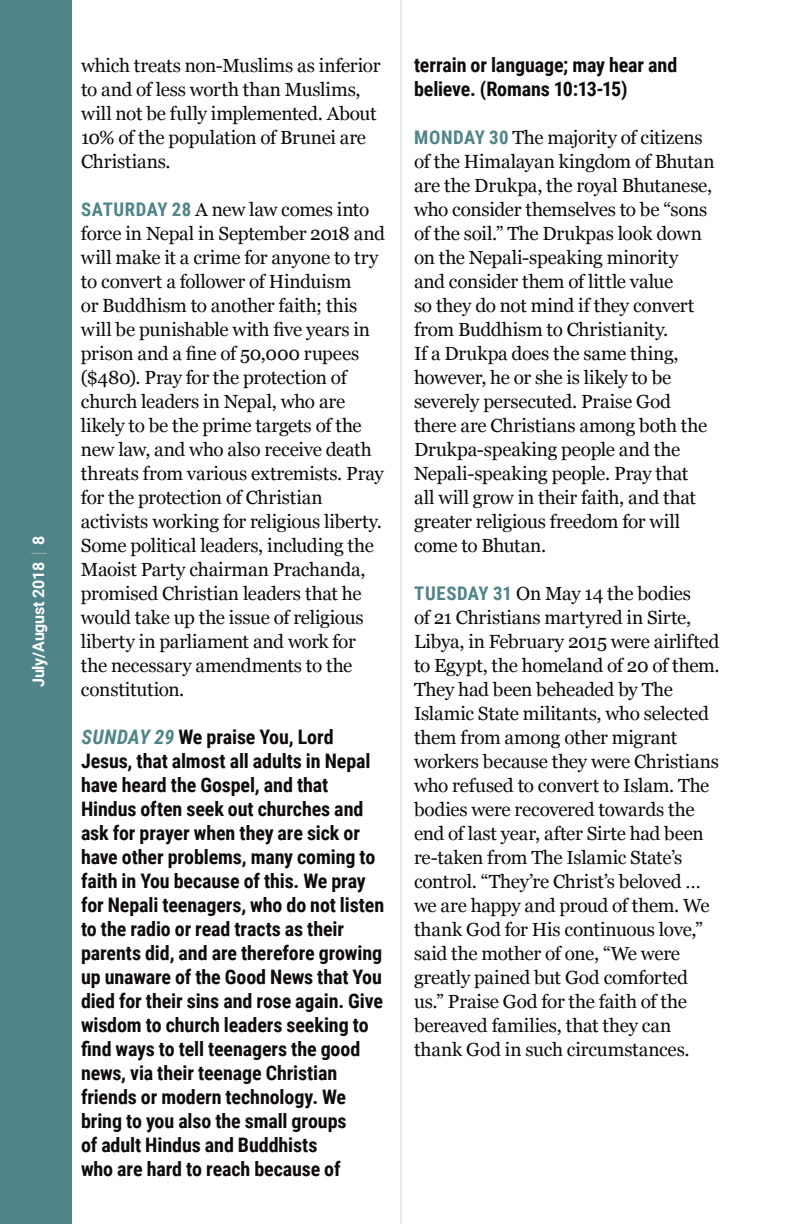
<style>
.page{position:relative;width:792px;height:1224px;background:#fff}
.page>*{position:absolute;margin:0;border:0;box-sizing:border-box;transform-origin:0 0}
.t1{font:700 20px/24px "Roboto Condensed";letter-spacing:-.005em;color:#100b0b}
.t2{font:19px/24px "Georgia";letter-spacing:-.015em;color:#100b0b}
.t3{font:700 16px "Roboto";letter-spacing:-.01em;color:#fff}
.s1{font-family:"Roboto Condensed";font-weight:700;font-size:18.8px;color:#4f8589}
.s2{font-style:italic;color:#4f8589}
</style>
<div class="page">
<hr style="left:400px;top:0;width:2px;height:1224px;background:#d1d3d4">
<div style="left:0;top:0;width:72px;height:1224px;background:#4f8589"></div>
<svg style="left:32px;top:553px;width:15px;height:1px"></svg>
<p class="t3" style="left:27px;top:687px;width:152px;rotate:-90deg">July/August 2018 8</p>
<p class="t2" style="left:81px;top:54px;width:301px">which treats non-Muslims as inferior to and of less worth than Muslims, will not be fully implemented. About<br>10% of the population of Brunei are<br>Christians.</p>
<p class="t2" style="left:81px;top:198px;width:305px"><span class="s1">SATURDAY 28</span> A new law comes into force in Nepal in September 2018 and will make it a crime for anyone to try to convert a follower of Hinduism<br>or Buddhism to another faith; this will be punishable with five years in prison and a fine of 50,000 rupees ($480). Pray for the protection of church leaders in Nepal, who are likely to be the prime targets of the new law, and who also receive death threats from various extremists. Pray for the protection of Christian activists working for religious liberty.<br>Some political leaders, including the Maoist Party chairman Prachanda, promised Christian leaders that he would take up the issue of religious liberty in parliament and work for the necessary amendments to the constitution.</p>
<p class="t1" style="left:81px;top:724px;width:305px"><span class="s2">SUNDAY 29</span> We praise You, Lord Jesus, that almost all adults in Nepal have heard the Gospel, and that Hindus often seek out churches and ask for prayer when they are sick or have other problems, many coming to faith in You because of this. We pray for Nepali teenagers, who do not listen to the radio or read tracts as their parents did, and are therefore growing up unaware of the Good News that You died for their sins and rose again. Give wisdom to church leaders seeking to find ways to tell teenagers the good news, via their teenage Christian friends or modern technology. We bring to you also the small groups<br>of adult Hindus and Buddhists<br>who are hard to reach because of</p>
<p class="t1" style="left:414px;top:52px;width:265px">terrain or language; may hear and believe. (Romans 10:13-15)</p>
<p class="t2" style="left:414px;top:126px;width:302px"><span class="s1">MONDAY 30</span> The majority of citizens of the Himalayan kingdom of Bhutan are the Drukpa, the royal Bhutanese, who consider themselves to be “sons of the soil.” The Drukpas look down on the Nepali-speaking minority<br>and consider them of little value<br>so they do not mind if they convert from Buddhism to Christianity.<br>If a Drukpa does the same thing, however, he or she is likely to be severely persecuted. Praise God there are Christians among both the<br>Drukpa-speaking people and the<br>Nepali-speaking people. Pray that<br>all will grow in their faith, and that greater religious freedom for will come to Bhutan.</p>
<p class="t2" style="left:414px;top:582px;width:307px"><span class="s1">TUESDAY 31</span> On May 14 the bodies<br>of 21 Christians martyred in Sirte, Libya, in February 2015 were airlifted to Egypt, the homeland of 20 of them.<br>They had been beheaded by The Islamic State militants, who selected them from among other migrant workers because they were Christians who refused to convert to Islam. The bodies were recovered towards the end of last year, after Sirte had been re-taken from The Islamic State’s control. “They’re Christ’s beloved … we are happy and proud of them. We thank God for His continuous love,” said the mother of one, “We were greatly pained but God comforted us.” Praise God for the faith of the bereaved families, that they can thank God in such circumstances.</p>
</div>
